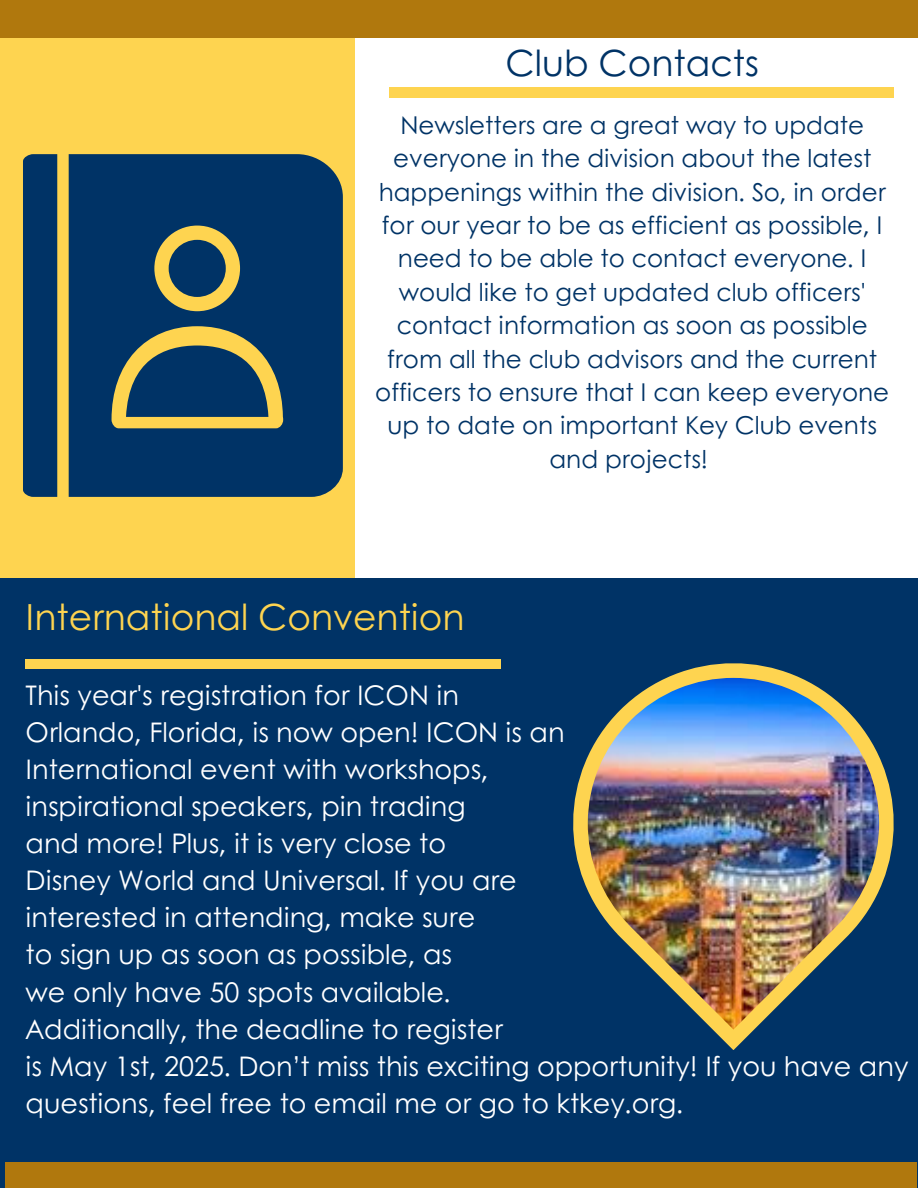
<style>
.page{position:relative;width:918px;height:1188px;background:#fff}
.page>*{position:absolute;margin:0;border:0;box-sizing:border-box;transform-origin:0 0}
.t1{font:36px "Century Gothic";color:#fed450}
.t2{font:36px "Century Gothic";color:#036}
.t3{font:27px/37.2px "Century Gothic";color:#fff}
.t4{font:24.6px/33.5px "Century Gothic";color:#036;text-align:center}
</style>
<div class="page">
<div style="left:0;top:0;width:354px;height:594px;background:#fed450"></div>
<div style="left:0;top:578px;width:918px;height:610px;background:#036"></div>
<div style="left:0;top:0;width:918px;height:37px;background:#b0780d"></div>
<div style="left:5px;top:1162px;width:911px;height:26px;background:#b0780d"></div>
<div style="left:23px;top:154px;width:34px;height:343px;background:#036"></div>
<svg style="left:69px;top:154px;width:274px;height:343px;background:#1c4463"></svg>
<div style="left:169px;top:240px;width:57px;height:57px;background:#036;border-radius:50%"></div>
<div style="left:389px;top:88px;width:505px;height:9px;background:#fed450"></div>
<div style="left:26px;top:659px;width:475px;height:9px;background:#fed450"></div>
<img style="left:573px;top:663px;width:321px;height:387px">
<p class="t2" style="left:506px;top:36px;width:255px">Club Contacts</p>
<p class="t4" style="left:375px;top:107px;width:515px">Newsletters are a great way to update everyone in the division about the latest happenings within the division. So, in order for our year to be as efficient as possible, I need to be able to contact everyone. I would like to get updated club officers' contact information as soon as possible from all the club advisors and the current officers to ensure that I can keep everyone up to date on important Key Club events and projects!</p>
<p class="t1" style="left:26px;top:589px;width:440px">International Convention</p>
<h1 class="t3" style="left:26px;top:675px;width:435px">This year's registration for ICON in</h1>
<p class="t3" style="left:26px;top:712px;width:541px">Orlando, Florida, is now open! ICON is an</p>
<p class="t3" style="left:26px;top:749px;width:465px">International event with workshops,</p>
<h1 class="t3" style="left:26px;top:786px;width:442px">inspirational speakers, pin trading</h1>
<p class="t3" style="left:26px;top:823px;width:422px">and more! Plus, it is very close to</p>
<p class="t3" style="left:26px;top:861px;width:493px">Disney World and Universal. If you are</p>
<p class="t3" style="left:26px;top:898px;width:451px">interested in attending, make sure</p>
<p class="t3" style="left:26px;top:935px;width:428px">to sign up as soon as possible, as</p>
<p class="t3" style="left:26px;top:972px;width:427px">we only have 50 spots available.</p>
<p class="t3" style="left:26px;top:1009px;width:479px">Additionally, the deadline to register</p>
<p class="t3" style="left:26px;top:1046px;width:884px">is May 1st, 2025. Don’t miss this exciting opportunity! If you have any questions, feel free to email me or go to ktkey.org.</p>
</div>
